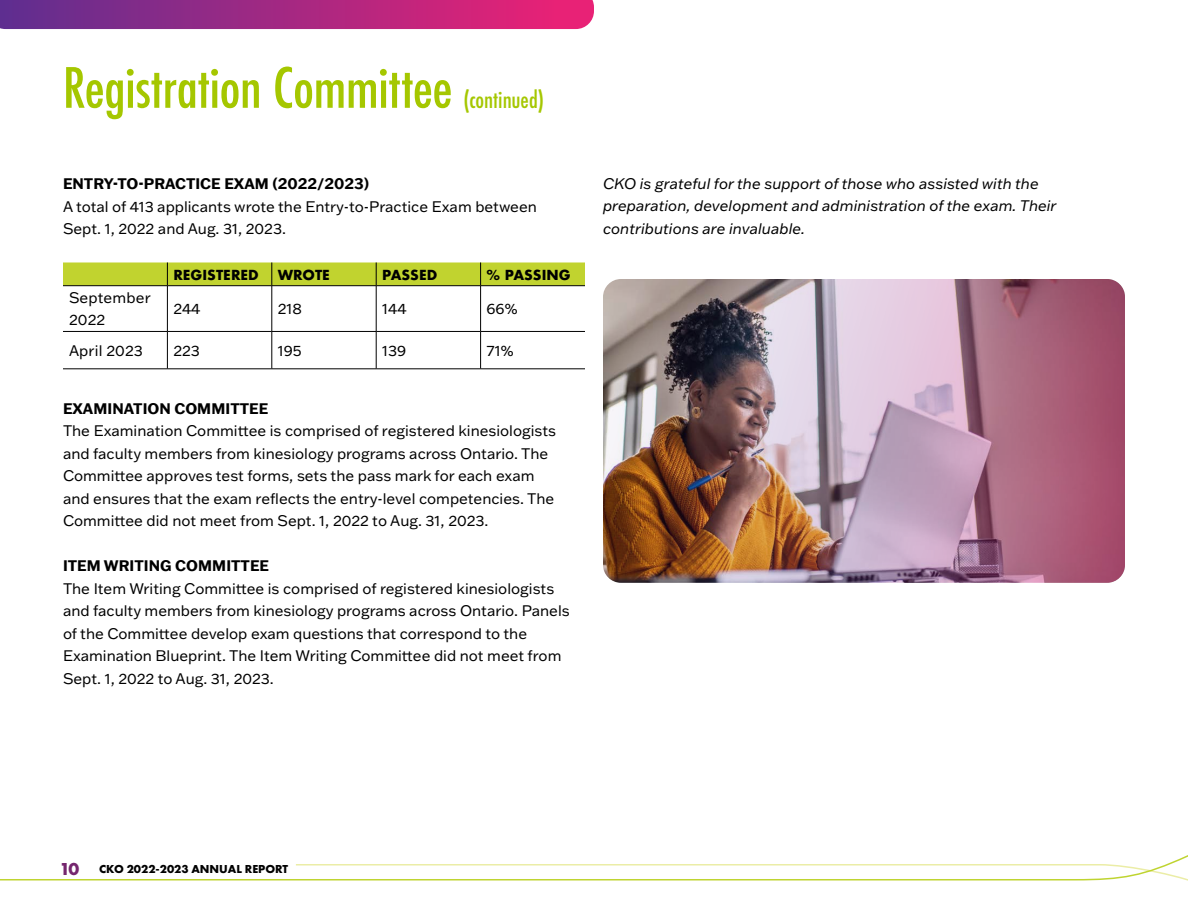
<style>
.page{position:relative;width:1188px;height:918px;background:#fff}
.page>*{position:absolute;margin:0;border:0;box-sizing:border-box;transform-origin:0 0}
.t1{font:500 condensed 54px "Futura";letter-spacing:-.005em;color:#a5c700}
.t2{font:500 condensed 22.5px "Futura";letter-spacing:-.005em;color:#a5c700}
.t3{font:15px/22.5px "Franklin Gothic ATF";color:#000}
.t4{font:italic 15px/22.5px "Franklin Gothic ATF";color:#000}
.t5{font:700 15px "Franklin Gothic ATF";color:#000}
.t6{font:700 13.5px "Futura";color:#000}
.t7{font:700 12px "Futura PT";color:#000}
.s1{font-size:18px;color:#75266e}
</style>
<div class="page">
<hr style="left:63px;top:331px;width:104px;height:1px;background:#000">
<hr style="left:63px;top:369px;width:104px;height:1px;background:#000">
<hr style="left:167px;top:331px;width:105px;height:1px;background:#000">
<hr style="left:167px;top:369px;width:105px;height:1px;background:#000">
<hr style="left:272px;top:331px;width:104px;height:1px;background:#000">
<hr style="left:272px;top:369px;width:104px;height:1px;background:#000">
<hr style="left:376px;top:331px;width:105px;height:1px;background:#000">
<hr style="left:376px;top:369px;width:105px;height:1px;background:#000">
<hr style="left:481px;top:331px;width:104px;height:1px;background:#000">
<hr style="left:481px;top:369px;width:104px;height:1px;background:#000">
<hr style="left:167px;top:286px;width:1px;height:45px;background:#000">
<hr style="left:167px;top:332px;width:1px;height:37px;background:#000">
<hr style="left:272px;top:286px;width:1px;height:45px;background:#000">
<hr style="left:272px;top:332px;width:1px;height:37px;background:#000">
<hr style="left:376px;top:286px;width:1px;height:45px;background:#000">
<hr style="left:376px;top:332px;width:1px;height:37px;background:#000">
<hr style="left:480px;top:286px;width:1px;height:45px;background:#000">
<hr style="left:480px;top:332px;width:1px;height:37px;background:#000">
<svg style="left:63px;top:262px;width:522px;height:24px"></svg>
<hr style="left:167px;top:285px;width:105px;height:1px;background:#000">
<hr style="left:272px;top:285px;width:104px;height:1px;background:#000">
<hr style="left:376px;top:285px;width:105px;height:1px;background:#000">
<svg style="left:0;top:0;width:594px;height:29px"></svg>
<img style="left:603px;top:279px;width:522px;height:304px;border-radius:18px">
<svg style="left:0;top:855px;width:1188px;height:26px"></svg>
<h1 class="t1" style="left:63px;top:53px;width:391px">Registration Committee</h1>
<h2 class="t2" style="left:464px;top:85px;width:82px">(continued)</h2>
<p class="t5" style="left:63px;top:174px;width:308px">ENTRY-TO-PRACTICE EXAM (2022/2023)</p>
<p class="t3" style="left:63px;top:194px;width:475px">A total of 413 applicants wrote the Entry-to-Practice Exam between<br>Sept. 1, 2022 and Aug. 31, 2023.</p>
<p class="t6" style="left:173px;top:265px;width:87px">REGISTERED</p>
<p class="t6" style="left:278px;top:265px;width:54px">WROTE</p>
<p class="t6" style="left:382px;top:265px;width:57px">PASSED</p>
<p class="t6" style="left:487px;top:265px;width:86px">% PASSING</p>
<p class="t3" style="left:69px;top:286px;width:83px">September<br>2022</p>
<p class="t3" style="left:173px;top:297px;width:29px">244</p>
<p class="t3" style="left:278px;top:297px;width:26px">218</p>
<p class="t3" style="left:382px;top:297px;width:26px">144</p>
<p class="t3" style="left:487px;top:297px;width:32px">66%</p>
<p class="t3" style="left:69px;top:339px;width:75px">April 2023</p>
<p class="t3" style="left:173px;top:339px;width:28px">223</p>
<p class="t3" style="left:278px;top:339px;width:25px">195</p>
<p class="t3" style="left:382px;top:339px;width:26px">139</p>
<p class="t3" style="left:487px;top:339px;width:28px">71%</p>
<p class="t5" style="left:63px;top:399px;width:207px">EXAMINATION COMMITTEE</p>
<p class="t3" style="left:63px;top:419px;width:495px">The Examination Committee is comprised of registered kinesiologists and faculty members from kinesiology programs across Ontario. The Committee approves test forms, sets the pass mark for each exam and ensures that the exam reflects the entry-level competencies. The Committee did not meet from Sept. 1, 2022 to Aug. 31, 2023.</p>
<p class="t5" style="left:63px;top:556px;width:208px">ITEM WRITING COMMITTEE</p>
<p class="t3" style="left:63px;top:577px;width:508px">The Item Writing Committee is comprised of registered kinesiologists and faculty members from kinesiology programs across Ontario. Panels of the Committee develop exam questions that correspond to the Examination Blueprint. The Item Writing Committee did not meet from Sept. 1, 2022 to Aug. 31, 2023.</p>
<p class="t4" style="left:603px;top:172px;width:455px">CKO is grateful for the support of those who assisted with the preparation, development and administration of the exam. Their contributions are invaluable.</p>
<p class="t7" style="left:59px;top:861px;width:230px"><span class="s1">10</span> CKO 2022-2023 ANNUAL REPORT</p>
</div>
